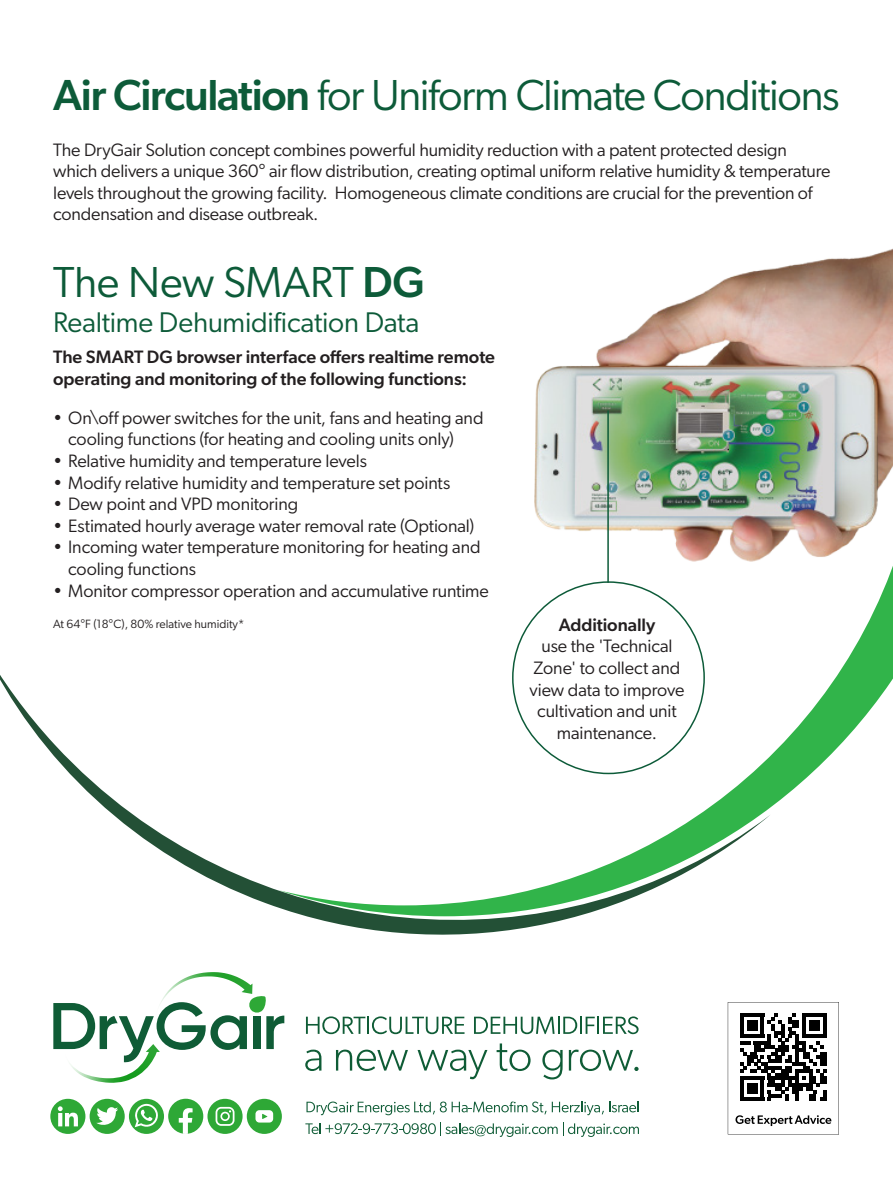
<style>
.page{position:relative;width:893px;height:1191px;background:#fff}
.page>*{position:absolute;margin:0;border:0;box-sizing:border-box;transform-origin:0 0}
.t1{font:43.5px "Gibson";letter-spacing:-.03em;color:#0d5b39}
.t2{font:43.5px "Gibson";letter-spacing:-.01em;color:#0d5b39}
.t3{font:28.5px "Gibson";letter-spacing:-.01em;color:#0d5b39}
.t4{font:18px/21.6px "Gibson";letter-spacing:-.01em;color:#231f20}
.t5{font:500 18px/21.6px "Gibson";letter-spacing:-.005em;color:#231f20}
.t6{font:12px "Gibson";color:#231f20}
.s1{font-weight:500}
</style>
<div class="page">
<img style="left:534px;top:248px;width:359px;height:261px">
<hr style="left:607px;top:410px;width:2px;height:173px;background:#0d5b39">
<svg style="left:0;top:675px;width:578px;height:260px"></svg>
<svg style="left:278px;top:509px;width:615px;height:407px"></svg>
<svg style="left:306px;top:1016px;width:158px;height:18px"></svg>
<svg style="left:474px;top:1016px;width:165px;height:18px"></svg>
<svg style="left:305px;top:1049px;width:16px;height:22px"></svg>
<svg style="left:336px;top:1049px;width:72px;height:22px"></svg>
<svg style="left:418px;top:1049px;width:69px;height:30px"></svg>
<svg style="left:497px;top:1043px;width:34px;height:28px"></svg>
<svg style="left:542px;top:1049px;width:21px;height:30px"></svg>
<svg style="left:569px;top:1049px;width:70px;height:22px"></svg>
<svg style="left:306px;top:1101px;width:333px;height:14px"></svg>
<svg style="left:305px;top:1122px;width:334px;height:15px"></svg>
<img style="left:165px;top:972px;width:87px;height:23px">
<img style="left:70px;top:1062px;width:82px;height:20px">
<svg style="left:53px;top:995px;width:231px;height:67px"></svg>
<div style="left:168px;top:1098px;width:35px;height:35px;background:#2ea836;border-radius:50%"></div>
<svg style="left:179px;top:1108px;width:14px;height:26px"></svg>
<div style="left:50px;top:1098px;width:35px;height:35px;background:#2ea836;border-radius:50%"></div>
<svg style="left:58px;top:1106px;width:20px;height:20px"></svg>
<div style="left:90px;top:1098px;width:35px;height:35px;background:#2ea836;border-radius:50%"></div>
<svg style="left:96px;top:1107px;width:22px;height:18px"></svg>
<div style="left:247px;top:1098px;width:35px;height:35px;background:#2ea836;border-radius:50%"></div>
<svg style="left:255px;top:1110px;width:18px;height:12px"></svg>
<div style="left:129px;top:1098px;width:35px;height:35px;background:#2ea836;border-radius:50%"></div>
<svg style="left:135px;top:1103px;width:24px;height:25px"></svg>
<div style="left:207px;top:1098px;width:36px;height:35px;background:#2ea836;border-radius:50%"></div>
<svg style="left:216px;top:1106px;width:18px;height:19px"></svg>
<svg style="left:728px;top:1002px;width:111px;height:132px"></svg>
<p class="t1" style="left:53px;top:69px;width:788px"><span class="s1">Air Circulation</span> for Uniform Climate Conditions</p>
<p class="t4" style="left:53px;top:138px;width:779px">The DryGair Solution concept combines powerful humidity reduction with a patent protected design which delivers a unique 360° air flow distribution, creating optimal uniform relative humidity &amp; temperature levels throughout the growing facility. Homogeneous climate conditions are crucial for the prevention of condensation and disease outbreak.</p>
<p class="t2" style="left:53px;top:256px;width:373px">The New SMART <span class="s1">DG</span></p>
<p class="t3" style="left:53px;top:305px;width:368px">Realtime Dehumidification Data</p>
<p class="t5" style="left:53px;top:346px;width:443px">The SMART DG browser interface offers realtime remote operating and monitoring of the following functions:</p>
<p class="t4" style="left:68px;top:406px;width:417px;text-indent:-15px">• On\off power switches for the unit, fans and heating and cooling functions (for heating and cooling units only)</p>
<p class="t4" style="left:53px;top:450px;width:315px">• Relative humidity and temperature levels</p>
<p class="t4" style="left:53px;top:471px;width:399px">• Modify relative humidity and temperature set points</p>
<p class="t4" style="left:53px;top:493px;width:247px">• Dew point and VPD monitoring</p>
<p class="t4" style="left:53px;top:514px;width:423px">• Estimated hourly average water removal rate (Optional)</p>
<p class="t4" style="left:68px;top:536px;width:414px;text-indent:-15px">• Incoming water temperature monitoring for heating and cooling functions</p>
<p class="t4" style="left:53px;top:579px;width:437px">• Monitor compressor operation and accumulative runtime</p>
<p class="t6" style="left:53px;top:617px;width:193px">At 64°F (18°C), 80% relative humidity*</p>
<p class="t5" style="left:559px;top:613px;width:98px">Additionally</p>
<p class="t4" style="left:530px;top:635px;width:156px;text-align:center">use the 'Technical<br>Zone' to collect and view data to improve cultivation and unit maintenance.</p>
</div>
